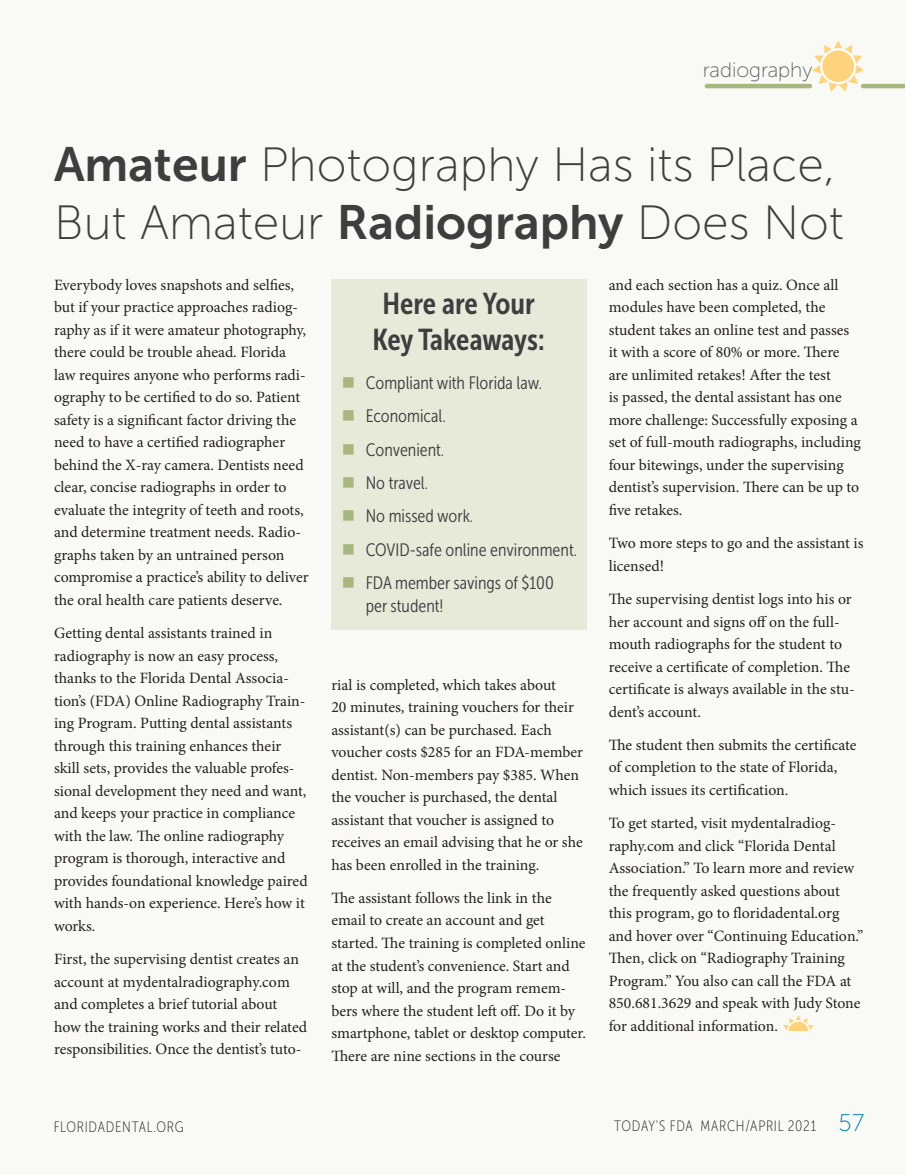
<style>
.page{position:relative;width:905px;height:1175px;background:#fff}
.page>*{position:absolute;margin:0;border:0;box-sizing:border-box;transform-origin:0 0}
.t1{font:48px/57.6px "Museo Sans 100";color:#3e3e3f}
.t2{font:30px/36px "Museo Sans Cond 700";letter-spacing:-.005em;color:#3e3e3f;text-align:center}
.t3{font:21px "Museo Sans Rounded 100";color:#636366}
.t4{font:18px/22.5px "Museo Sans Cond 300";color:#3e3e3f}
.t5{font:15.75px/22.5px "Minion Pro";color:#231f20}
.t6{font:15px "Museo Sans Cond 100";letter-spacing:.05em;color:#231f20}
.s1{font-family:"Museo Sans 700"}
.s2{color:#a8b780}
.s3{font-family:"Museo Sans 100";font-size:24px;color:#0082aa}
</style>
<div class="page">
<div style="left:0;top:0;width:904px;height:1174px;background:#f9faf6"></div>
<hr style="left:706px;top:84px;width:103px;height:4px;background:#a8b780">
<hr style="left:863px;top:84px;width:41px;height:4px;background:#a8b780">
<svg style="left:812px;top:40px;width:52px;height:52px"></svg>
<div style="left:821px;top:50px;width:33px;height:33px;background:#fed37b;border-radius:50%"></div>
<div style="left:820px;top:49px;width:35px;height:35px;border:2px solid #fff;border-radius:50%"></div>
<svg style="left:783px;top:1015px;width:30px;height:15px"></svg>
<div style="left:331px;top:279px;width:256px;height:350px;background:#e7e9d9"></div>
<h3 class="t3" style="left:702px;top:59px;width:111px">radiography</h3>
<h1 class="t1" style="left:54px;top:137px;width:791px"><span class="s1">Amateur</span> Photography Has its Place,<br>But Amateur <span class="s1">Radiography</span> Does Not</h1>
<p class="t5" style="left:608px;top:273px;width:254px">and each section has a quiz. Once all modules have been completed, the student takes an online test and passes it with a score of 80% or more. There are unlimited retakes! After the test<br>is passed, the dental assistant has one more challenge: Successfully exposing a set of full-mouth radiographs, including four bitewings, under the supervising dentist’s supervision. There can be up to five retakes.</p>
<p class="t5" style="left:608px;top:532px;width:256px">Two more steps to go and the assistant is licensed!</p>
<p class="t5" style="left:608px;top:588px;width:247px">The supervising dentist logs into his or her account and signs off on the full&shy;mouth radiographs for the student to receive a certificate of completion. The certificate is always available in the stu&shy;dent’s account.</p>
<p class="t5" style="left:608px;top:733px;width:249px">The student then submits the certificate of completion to the state of Florida, which issues its certification.</p>
<p class="t5" style="left:608px;top:812px;width:256px">To get started, visit mydentalradiog&shy;raphy.com and click “Florida Dental Association.” To learn more and review the frequently asked questions about this program, go to floridadental.org and hover over “Continuing Education.” Then, click on “Radiography Training Program.” You also can call the FDA at 850.681.3629 and speak with Judy Stone for additional information.</p>
<p class="t5" style="left:54px;top:273px;width:256px">Everybody loves snapshots and selfies, but if your practice approaches radiog&shy;raphy as if it were amateur photography, there could be trouble ahead. Florida law requires anyone who performs radi&shy;ography to be certified to do so. Patient safety is a significant factor driving the need to have a certified radiographer behind the X-ray camera. Dentists need clear, concise radiographs in order to evaluate the integrity of teeth and roots, and determine treatment needs. Radio&shy;graphs taken by an untrained person compromise a practice’s ability to deliver the oral health care patients deserve.</p>
<p class="t5" style="left:54px;top:622px;width:255px">Getting dental assistants trained in radiography is now an easy process, thanks to the Florida Dental Associa&shy;tion’s (FDA) Online Radiography Train&shy;ing Program. Putting dental assistants through this training enhances their skill sets, provides the valuable profes&shy;sional development they need and want, and keeps your practice in compliance with the law. The online radiography program is thorough, interactive and provides foundational knowledge paired with hands-on experience. Here’s how it works.</p>
<p class="t5" style="left:54px;top:948px;width:254px">First, the supervising dentist creates an account at mydentalradiography.com and completes a brief tutorial about how the training works and their related responsibilities. Once the dentist’s tuto-</p>
<h2 class="t2" style="left:372px;top:285px;width:174px">Here are Your<br>Key Takeaways:</h2>
<p class="t4" style="left:342px;top:372px;width:202px"><span class="s2">■</span> Compliant with Florida law.</p>
<p class="t4" style="left:342px;top:405px;width:105px"><span class="s2">■</span> Economical.</p>
<p class="t4" style="left:342px;top:438px;width:104px"><span class="s2">■</span> Convenient.</p>
<p class="t4" style="left:342px;top:472px;width:88px"><span class="s2">■</span> No travel.</p>
<p class="t4" style="left:342px;top:505px;width:133px"><span class="s2">■</span> No missed work.</p>
<p class="t4" style="left:342px;top:538px;width:237px"><span class="s2">■</span> COVID-safe online environment.</p>
<p class="t4" style="left:366px;top:572px;width:190px;text-indent:-24px"><span class="s2">■</span> FDA member savings of $100 per student!</p>
<p class="t5" style="left:331px;top:673px;width:253px">rial is completed, which takes about<br>20 minutes, training vouchers for their assistant(s) can be purchased. Each voucher costs $285 for an FDA-member dentist. Non-members pay $385. When the voucher is purchased, the dental assistant that voucher is assigned to receives an email advising that he or she has been enrolled in the training.</p>
<p class="t5" style="left:331px;top:886px;width:256px">The assistant follows the link in the email to create an account and get started. The training is completed online at the student’s convenience. Start and stop at will, and the program remem&shy;bers where the student left off. Do it by smartphone, tablet or desktop computer.<br>There are nine sections in the course</p>
<p class="t6" style="left:54px;top:1119px;width:132px">FLORIDADENTAL.ORG</p>
<p class="t6" style="left:614px;top:1118px;width:252px">TODAY'S FDA MARCH/APRIL 2021 <span class="s3">57</span></p>
</div>
